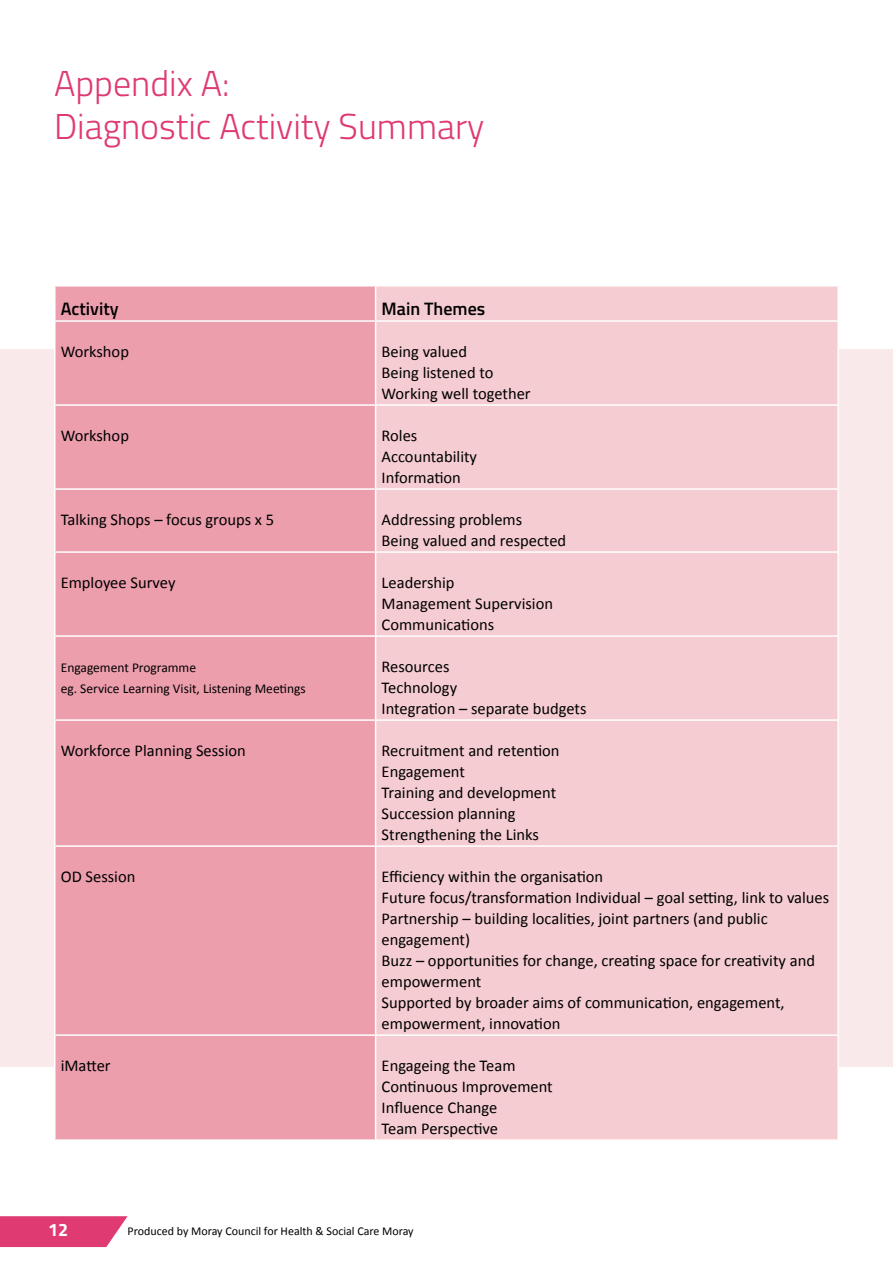
<style>
.page{position:relative;width:893px;height:1263px;background:#fff}
.page>*{position:absolute;margin:0;border:0;box-sizing:border-box;transform-origin:0 0}
.Header_H1{font:300 36px/43.2px "Titillium";color:#df3a72}
.Header_H3{font:600 18px "Titillium";color:#000}
.t1{font:700 18px "Titillium";color:#fff}
.t2{font:16.5px/21px "Calibri";color:#000}
.Note{font:13.5px/21px "Calibri";color:#000}
.t3{font:12px "Calibri";color:#000}
</style>
<div class="page">
<div style="left:0;top:349px;width:893px;height:718px;background:#fae9ea"></div>
<div style="left:56px;top:287px;width:319px;height:852px;background:#ec9eac"></div>
<div style="left:376px;top:287px;width:461px;height:852px;background:#f4ccd1"></div>
<hr style="left:54px;top:320px;width:322px;height:2px;background:#fff">
<hr style="left:54px;top:322px;width:2px;height:82px;background:#fff">
<hr style="left:376px;top:320px;width:463px;height:2px;background:#fff">
<hr style="left:375px;top:322px;width:1px;height:82px;background:#fff">
<hr style="left:837px;top:322px;width:2px;height:82px;background:#fff">
<hr style="left:54px;top:404px;width:322px;height:2px;background:#fff">
<hr style="left:54px;top:406px;width:2px;height:82px;background:#fff">
<hr style="left:376px;top:404px;width:463px;height:2px;background:#fff">
<hr style="left:375px;top:406px;width:1px;height:82px;background:#fff">
<hr style="left:837px;top:406px;width:2px;height:82px;background:#fff">
<hr style="left:54px;top:488px;width:322px;height:2px;background:#fff">
<hr style="left:54px;top:490px;width:2px;height:61px;background:#fff">
<hr style="left:376px;top:488px;width:463px;height:2px;background:#fff">
<hr style="left:375px;top:490px;width:1px;height:61px;background:#fff">
<hr style="left:837px;top:490px;width:2px;height:61px;background:#fff">
<hr style="left:54px;top:551px;width:322px;height:2px;background:#fff">
<hr style="left:54px;top:553px;width:2px;height:82px;background:#fff">
<hr style="left:376px;top:551px;width:463px;height:2px;background:#fff">
<hr style="left:375px;top:553px;width:1px;height:82px;background:#fff">
<hr style="left:837px;top:553px;width:2px;height:82px;background:#fff">
<hr style="left:54px;top:635px;width:322px;height:2px;background:#fff">
<hr style="left:54px;top:637px;width:2px;height:82px;background:#fff">
<hr style="left:376px;top:635px;width:463px;height:2px;background:#fff">
<hr style="left:375px;top:637px;width:1px;height:82px;background:#fff">
<hr style="left:837px;top:637px;width:2px;height:82px;background:#fff">
<hr style="left:54px;top:719px;width:322px;height:2px;background:#fff">
<hr style="left:54px;top:721px;width:2px;height:124px;background:#fff">
<hr style="left:376px;top:719px;width:463px;height:2px;background:#fff">
<hr style="left:375px;top:721px;width:1px;height:124px;background:#fff">
<hr style="left:837px;top:721px;width:2px;height:124px;background:#fff">
<hr style="left:54px;top:845px;width:322px;height:2px;background:#fff">
<hr style="left:54px;top:847px;width:2px;height:187px;background:#fff">
<hr style="left:376px;top:845px;width:463px;height:2px;background:#fff">
<hr style="left:375px;top:847px;width:1px;height:187px;background:#fff">
<hr style="left:837px;top:847px;width:2px;height:187px;background:#fff">
<hr style="left:54px;top:1034px;width:322px;height:2px;background:#fff">
<hr style="left:54px;top:1036px;width:2px;height:103px;background:#fff">
<hr style="left:376px;top:1034px;width:463px;height:2px;background:#fff">
<hr style="left:375px;top:1036px;width:1px;height:103px;background:#fff">
<hr style="left:837px;top:1036px;width:2px;height:103px;background:#fff">
<svg style="left:0;top:1216px;width:128px;height:31px;background:#e14c7f"></svg>
<p class="Header_H1" style="left:54px;top:60px;width:432px">Appendix A:<br>Diagnostic Activity Summary</p>
<p class="Header_H3" style="left:61px;top:295px;width:59px">Activity</p>
<p class="Header_H3" style="left:382px;top:295px;width:105px">Main Themes</p>
<p class="t2" style="left:61px;top:340px;width:70px">Workshop</p>
<p class="t2" style="left:382px;top:340px;width:151px">Being valued<br>Being listened to<br>Working well together</p>
<p class="t2" style="left:61px;top:424px;width:70px">Workshop</p>
<p class="t2" style="left:382px;top:424px;width:97px">Roles<br>Accountability<br>Information</p>
<p class="t2" style="left:61px;top:508px;width:215px">Talking Shops – focus groups x 5</p>
<p class="t2" style="left:382px;top:508px;width:186px">Addressing problems<br>Being valued and respected</p>
<p class="t2" style="left:61px;top:571px;width:116px">Employee Survey</p>
<p class="t2" style="left:382px;top:571px;width:173px">Leadership<br>Management Supervision<br>Communications</p>
<p class="Note" style="left:61px;top:656px;width:247px">Engagement Programme<br>eg. Service Learning Visit, Listening Meetings</p>
<p class="t2" style="left:382px;top:655px;width:206px">Resources<br>Technology<br>Integration – separate budgets</p>
<p class="t2" style="left:61px;top:739px;width:187px">Workforce Planning Session</p>
<p class="t2" style="left:382px;top:739px;width:180px">Recruitment and retention<br>Engagement<br>Training and development<br>Succession planning<br>Strengthening the Links</p>
<p class="t2" style="left:61px;top:865px;width:76px">OD Session</p>
<p class="t2" style="left:382px;top:865px;width:449px">Efficiency within the organisation<br>Future focus/transformation Individual – goal setting, link to values Partnership – building localities, joint partners (and public engagement)<br>Buzz – opportunities for change, creating space for creativity and empowerment<br>Supported by broader aims of communication, engagement, empowerment, innovation</p>
<p class="t2" style="left:61px;top:1054px;width:51px">iMatter</p>
<p class="t2" style="left:382px;top:1054px;width:173px">Engageing the Team<br>Continuous Improvement<br>Influence Change<br>Team Perspective</p>
<p class="t1" style="left:48px;top:1216px;width:22px">12</p>
<p class="t3" style="left:128px;top:1223px;width:288px">Produced by Moray Council for Health &amp; Social Care Moray</p>
</div>
